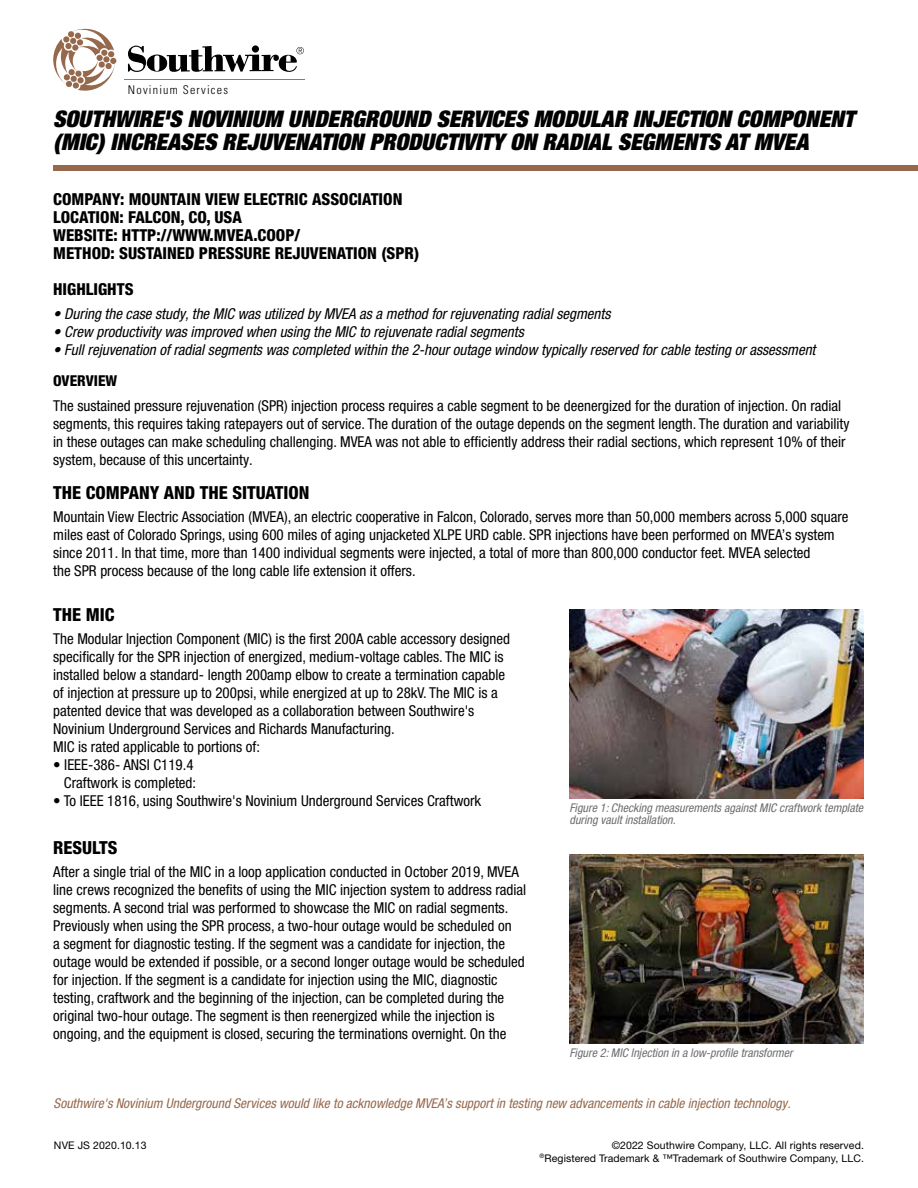
<style>
.page{position:relative;width:918px;height:1188px;background:#fff}
.page>*{position:absolute;margin:0;border:0;box-sizing:border-box;transform-origin:0 0}
.t1{font:italic 900 condensed 22.95px/22.5px "Helvetica Neue LT Pro";color:#000}
.t2{font:800 condensed 18px "Helvetica Neue LT Pro";color:#000}
.t3{font:800 condensed 16.5px/18px "Helvetica Neue LT Pro";color:#000}
.t4{font:condensed 15px/18px "Helvetica Neue LT Pro";color:#000}
.t5{font:italic condensed 15px "Helvetica Neue LT Pro";color:#000}
.t6{font:800 condensed 15px "Helvetica Neue LT Pro";color:#000}
.t7{font:italic condensed 13.5px "Helvetica Neue LT Pro";color:#96694c}
.t8{font:italic condensed 12px/12px "Helvetica Neue LT Pro";color:#6d6e71}
.t9{font:300 condensed 12px "Univers";letter-spacing:.1em;color:#000}
.t10{font:10.5px/12.6px "Helvetica Neue LT Pro";letter-spacing:.01em;color:#000;text-align:right}
</style>
<div class="page">
<div style="left:53px;top:165px;width:865px;height:6px;background:#96694c"></div>
<svg style="left:128px;top:46px;width:176px;height:26px"></svg>
<svg style="left:53px;top:28px;width:64px;height:63px"></svg>
<hr style="left:124px;top:79px;width:181px;height:1px;background:#9c7360">
<img style="left:569px;top:610px;width:295px;height:189px">
<img style="left:569px;top:855px;width:295px;height:188px">
<p class="t9" style="left:128px;top:83px;width:102px">Novinium Services</p>
<h1 class="t1" style="left:53px;top:107px;width:803px">SOUTHWIRE'S NOVINIUM UNDERGROUND SERVICES MODULAR INJECTION COMPONENT (MIC) INCREASES REJUVENATION PRODUCTIVITY ON RADIAL SEGMENTS AT MVEA</h1>
<p class="t3" style="left:53px;top:190px;width:368px">COMPANY: MOUNTAIN VIEW ELECTRIC ASSOCIATION LOCATION: FALCON, CO, USA<br>WEBSITE: HTTP://WWW.MVEA.COOP/<br>METHOD: SUSTAINED PRESSURE REJUVENATION (SPR)</p>
<p class="t3" style="left:53px;top:279px;width:82px">HIGHLIGHTS</p>
<p class="t5" style="left:53px;top:305px;width:559px">• During the case study, the MIC was utilized by MVEA as a method for rejuvenating radial segments</p>
<p class="t5" style="left:53px;top:323px;width:472px">• Crew productivity was improved when using the MIC to rejuvenate radial segments</p>
<p class="t5" style="left:53px;top:341px;width:764px">• Full rejuvenation of radial segments was completed within the 2-hour outage window typically reserved for cable testing or assessment</p>
<p class="t6" style="left:53px;top:372px;width:65px">OVERVIEW</p>
<p class="t4" style="left:53px;top:397px;width:798px">The sustained pressure rejuvenation (SPR) injection process requires a cable segment to be deenergized for the duration of injection. On radial segments, this requires taking ratepayers out of service. The duration of the outage depends on the segment length. The duration and variability in these outages can make scheduling challenging. MVEA was not able to efficiently address their radial sections, which represent 10% of their system, because of this uncertainty.</p>
<p class="t2" style="left:53px;top:482px;width:258px">THE COMPANY AND THE SITUATION</p>
<p class="t4" style="left:53px;top:508px;width:797px">Mountain View Electric Association (MVEA), an electric cooperative in Falcon, Colorado, serves more than 50,000 members across 5,000 square miles east of Colorado Springs, using 600 miles of aging unjacketed XLPE URD cable. SPR injections have been performed on MVEA’s system since 2011. In that time, more than 1400 individual segments were injected, a total of more than 800,000 conductor feet. MVEA selected<br>the SPR process because of the long cable life extension it offers.</p>
<p class="t2" style="left:53px;top:604px;width:63px">THE MIC</p>
<p class="t4" style="left:53px;top:630px;width:458px">The Modular Injection Component (MIC) is the first 200A cable accessory designed specifically for the SPR injection of energized, medium-voltage cables. The MIC is installed below a standard- length 200amp elbow to create a termination capable of injection at pressure up to 200psi, while energized at up to 28kV. The MIC is a patented device that was developed as a collaboration between Southwire's Novinium Underground Services and Richards Manufacturing.<br>MIC is rated applicable to portions of:</p>
<p class="t4" style="left:53px;top:756px;width:144px;text-align:right">• IEEE-386- ANSI C119.4<br>Craftwork is completed:</p>
<p class="t4" style="left:53px;top:792px;width:429px">• To IEEE 1816, using Southwire's Novinium Underground Services Craftwork</p>
<p class="t2" style="left:53px;top:837px;width:66px">RESULTS</p>
<p class="t4" style="left:53px;top:863px;width:475px">After a single trial of the MIC in a loop application conducted in October 2019, MVEA line crews recognized the benefits of using the MIC injection system to address radial segments. A second trial was performed to showcase the MIC on radial segments.<br>Previously when using the SPR process, a two-hour outage would be scheduled on<br>a segment for diagnostic testing. If the segment was a candidate for injection, the outage would be extended if possible, or a second longer outage would be scheduled for injection. If the segment is a candidate for injection using the MIC, diagnostic testing, craftwork and the beginning of the injection, can be completed during the original two-hour outage. The segment is then reenergized while the injection is ongoing, and the equipment is closed, securing the terminations overnight. On the</p>
<p class="t8" style="left:569px;top:801px;width:295px">Figure 1: Checking measurements against MIC craftwork template during vault installation.</p>
<p class="t8" style="left:569px;top:1046px;width:225px">Figure 2: MIC Injection in a low-profile transformer</p>
<p class="t7" style="left:54px;top:1096px;width:739px">Southwire's Novinium Underground Services would like to acknowledge MVEA’s support in testing new advancements in cable injection technology.</p>
<p class="t10" style="left:54px;top:1139px;width:94px">NVE JS 2020.10.13</p>
<p class="t10" style="left:540px;top:1139px;width:326px">©2022 Southwire Company, LLC. All rights reserved.<br><sup>®</sup>Registered Trademark &amp; ™Trademark of Southwire Company, LLC.</p>
</div>
